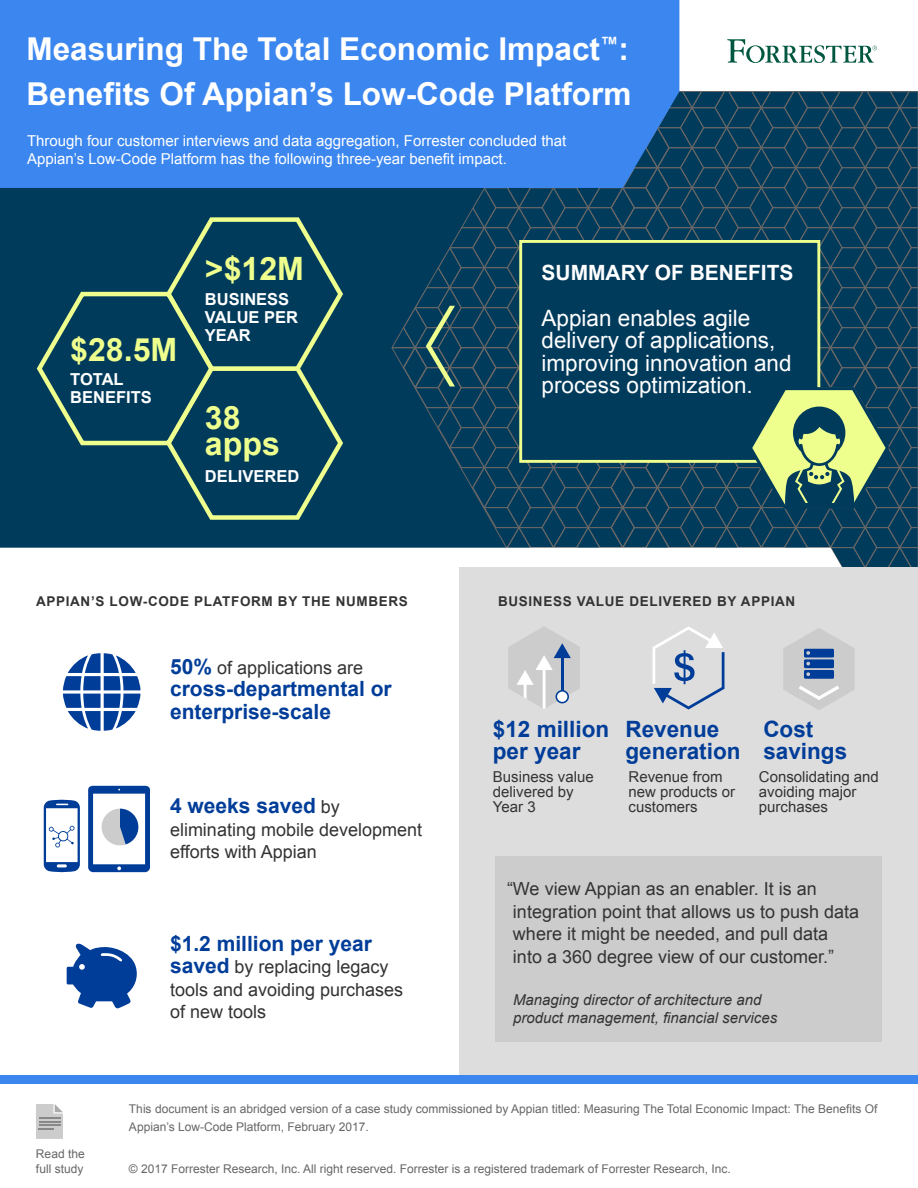
<style>
.page{position:relative;width:918px;height:1188px;background:#fff}
.page>*{position:absolute;margin:0;border:0;box-sizing:border-box;transform-origin:0 0}
.t1{font:700 32.1px/25.7px "Arial";color:#eeff8e}
.t2{font:700 31.5px/45px "Arial";color:#fff}
.t3{font:22.5px/22.5px "Arial";color:#fff}
.t4{font:700 22.5px/21.6px "Arial";color:#003d99}
.t5{font:700 21px/22.5px "Arial";color:#003d99}
.t6{font:700 21px "Arial";color:#fff}
.t7{font:18px/22.5px "Arial";color:#333}
.t8{font:700 16.5px/18px "Arial";color:#fff}
.t9{font:15px/18px "Arial";color:#fff}
.t10{font:15px/15px "Arial";color:#333}
.t11{font:italic 15px/18px "Arial";color:#333}
.t12{font:700 13.5px "Arial";letter-spacing:.05em;color:#333}
.t13{font:12px/18px "Arial";color:#666}
.s1{font-weight:700;font-size:21px;color:#003d99}
.s2{font-weight:400;font-size:18px;color:#333}
</style>
<div class="page">
<div style="left:0;top:92px;width:918px;height:990px;background:#003b5c"></div>
<div style="left:0;top:0;width:679px;height:188px;background:#3c87ef"></div>
<svg style="left:727px;top:39px;width:150px;height:24px"></svg>
<div style="left:0;top:548px;width:459px;height:527px;background:#fff"></div>
<div style="left:459px;top:568px;width:459px;height:515px;background:#ddd"></div>
<div style="left:0;top:1075px;width:918px;height:9px;background:#3c87ef"></div>
<svg style="left:36px;top:1104px;width:27px;height:35px"></svg>
<svg style="left:36px;top:217px;width:307px;height:303px"></svg>
<div style="left:495px;top:856px;width:387px;height:185px;background:#ccc"></div>
<svg style="left:508px;top:627px;width:72px;height:82px"></svg>
<svg style="left:783px;top:628px;width:72px;height:82px"></svg>
<svg style="left:653px;top:626px;width:71px;height:84px"></svg>
<svg style="left:66px;top:943px;width:71px;height:66px"></svg>
<svg style="left:44px;top:800px;width:36px;height:72px"></svg>
<svg style="left:88px;top:786px;width:62px;height:86px"></svg>
<svg style="left:392px;top:91px;width:526px;height:478px"></svg>
<svg style="left:63px;top:653px;width:78px;height:78px"></svg>
<h2 class="t2" style="left:26px;top:27px;width:606px">Measuring The Total Economic Impact<sup>™</sup>:<br>Benefits Of Appian’s Low-Code Platform</h2>
<p class="t9" style="left:27px;top:132px;width:541px">Through four customer interviews and data aggregation, Forrester concluded that<br>Appian’s Low-Code Platform has the following three-year benefit impact.</p>
<h1 class="t1" style="left:70px;top:337px;width:109px">$28.5M</h1>
<h3 class="t8" style="left:70px;top:371px;width:83px">TOTAL<br>BENEFITS</h3>
<h1 class="t1" style="left:205px;top:257px;width:101px">&gt;$12M</h1>
<h3 class="t8" style="left:205px;top:290px;width:95px">BUSINESS<br>VALUE PER<br>YEAR</h3>
<h1 class="t1" style="left:205px;top:406px;width:76px">38 apps</h1>
<h3 class="t8" style="left:205px;top:468px;width:96px">DELIVERED</h3>
<p class="t12" style="left:36px;top:592px;width:373px">APPIAN’S LOW-CODE PLATFORM BY THE NUMBERS</p>
<h3 class="t7" style="left:170px;top:656px;width:195px"><span class="s1">50%</span> of applications are</h3>
<h3 class="t5" style="left:170px;top:678px;width:223px">cross-departmental or enterprise-scale</h3>
<h3 class="t5" style="left:170px;top:795px;width:171px">4 weeks saved <span class="s2">by</span></h3>
<h3 class="t7" style="left:170px;top:818px;width:254px">eliminating mobile development efforts with Appian</h3>
<h3 class="t5" style="left:170px;top:933px;width:203px">$1.2 million per year</h3>
<h3 class="t7" style="left:170px;top:956px;width:235px"><span class="s1">saved</span> by replacing legacy tools and avoiding purchases of new tools</h3>
<h3 class="t6" style="left:542px;top:258px;width:254px">SUMMARY OF BENEFITS</h3>
<h3 class="t3" style="left:542px;top:307px;width:252px">Appian enables agile delivery of applications, improving innovation and process optimization.</h3>
<p class="t12" style="left:498px;top:592px;width:299px">BUSINESS VALUE DELIVERED BY APPIAN</p>
<h3 class="t4" style="left:493px;top:719px;width:118px">$12 million per year</h3>
<p class="t10" style="left:493px;top:770px;width:102px">Business value delivered by<br>Year 3</p>
<h3 class="t4" style="left:626px;top:719px;width:117px">Revenue generation</h3>
<p class="t10" style="left:629px;top:770px;width:108px">Revenue from new products or customers</p>
<h3 class="t4" style="left:763px;top:719px;width:85px">Cost savings</h3>
<p class="t10" style="left:759px;top:770px;width:122px">Consolidating and avoiding major purchases</p>
<h3 class="t7" style="left:513px;top:878px;width:348px;text-indent:-6px">“We view Appian as an enabler. It is an integration point that allows us to push data where it might be needed, and pull data into a 360 degree view of our customer.”</h3>
<p class="t11" style="left:513px;top:991px;width:266px">Managing director of architecture and product management, financial services</p>
<p class="t13" style="left:36px;top:1147px;width:50px;line-height:15px">Read the full study</p>
<p class="t13" style="left:129px;top:1099px;width:750px">This document is an abridged version of a case study commissioned by Appian titled: Measuring The Total Economic Impact: The Benefits Of<br>Appian’s Low-Code Platform, February 2017.</p>
<p class="t13" style="left:129px;top:1160px;width:603px">© 2017 Forrester Research, Inc. All right reserved. Forrester is a registered trademark of Forrester Research, Inc.</p>
</div>
